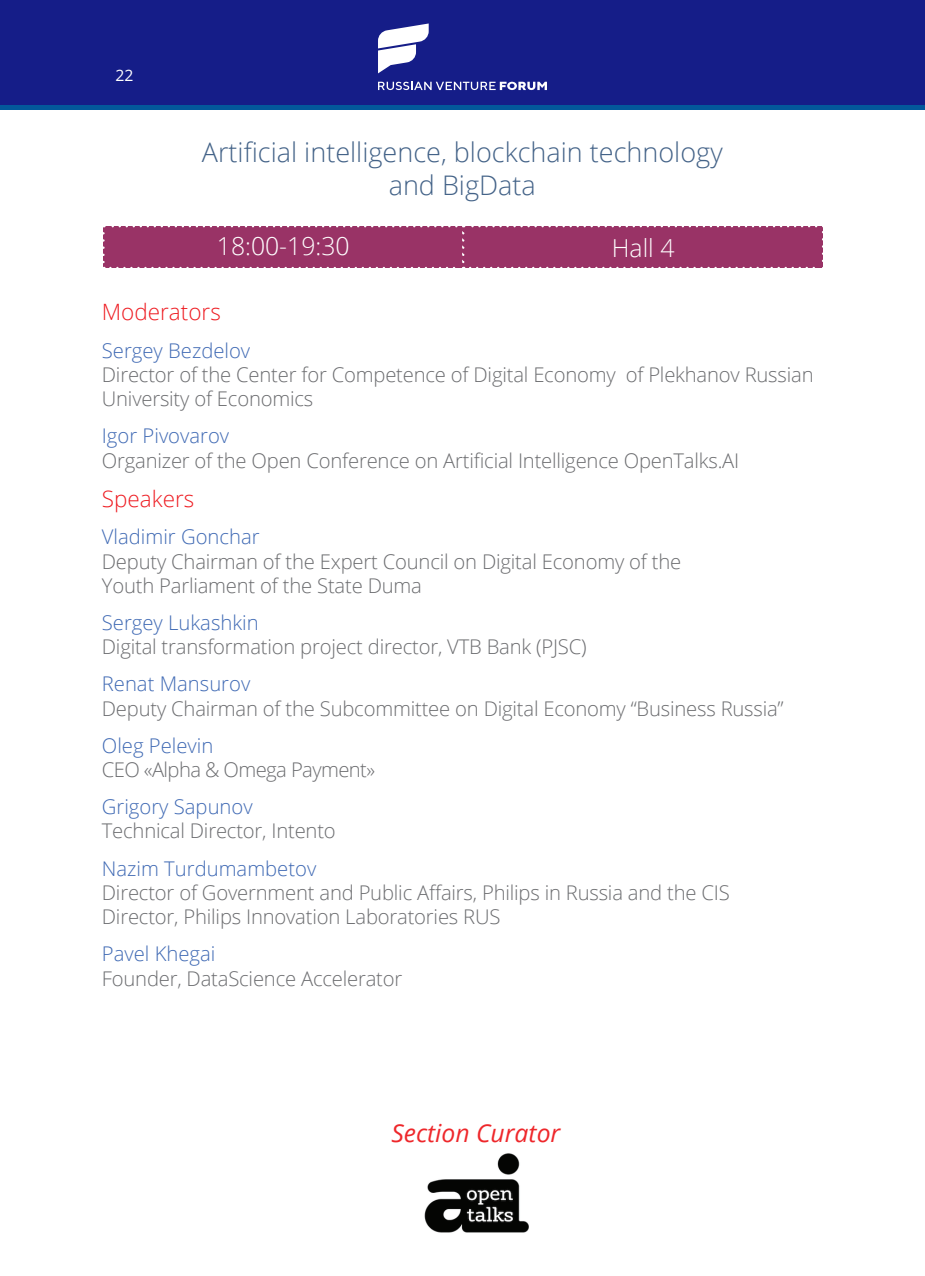
<style>
.page{position:relative;width:925px;height:1276px;background:#fff}
.page>*{position:absolute;margin:0;border:0;box-sizing:border-box;transform-origin:0 0}
.Секция{font:300 27px "Open Sans";color:#446388}
.Имя{font:300 24.75px "Open Sans";color:#fff}
._11_черный_курсив{font:italic 24.75px "Open Sans";color:#ee272b}
.обязанность{font:300 22.5px "Open Sans";color:#ee1d23}
.Должность{font:300 20.25px/24.3px "Open Sans";letter-spacing:-.01em;color:#6c6d70}
.Имя-2{font:300 20.25px "Open Sans";color:#406ab4}
.Должность-2{font:300 20.25px "Open Sans";letter-spacing:-.03em;color:#6c6d70}
.t1{font:15.75px "Open Sans";color:#fff}
</style>
<div class="page">
<div style="left:0;top:0;width:925px;height:106px;background:#151d88"></div>
<div style="left:0;top:105px;width:925px;height:5px;background:#03589b"></div>
<svg style="left:378px;top:23px;width:51px;height:50px"></svg>
<svg style="left:378px;top:82px;width:169px;height:8px"></svg>
<div style="left:103px;top:226px;width:720px;height:42px;background:#936"></div>
<img style="left:424px;top:1153px;width:105px;height:80px">
<p class="t1" style="left:116px;top:64px;width:20px">22</p>
<p class="Секция" style="left:202px;top:134px;width:522px">Artificial intelligence, blockchain technology</p>
<p class="Секция" style="left:389px;top:166px;width:149px">and BigData</p>
<p class="Имя" style="left:217px;top:229px;width:134px">18:00-19:30</p>
<p class="Имя" style="left:612px;top:231px;width:64px">Hall 4</p>
<p class="обязанность" style="left:102px;top:297px;width:120px">Moderators</p>
<p class="Имя-2" style="left:102px;top:336px;width:150px">Sergey Bezdelov</p>
<p class="Должность" style="left:102px;top:362px;width:713px">Director of the Center for Competence of Digital Economy of Plekhanov Russian<br>University of Economics</p>
<p class="Имя-2" style="left:102px;top:422px;width:129px">Igor Pivovarov</p>
<p class="Должность" style="left:102px;top:447px;width:639px">Organizer of the Open Conference on Artificial Intelligence OpenTalks.AI</p>
<p class="обязанность" style="left:102px;top:484px;width:94px">Speakers</p>
<p class="Имя-2" style="left:102px;top:523px;width:159px">Vladimir Gonchar</p>
<p class="Должность" style="left:102px;top:548px;width:581px">Deputy Chairman of the Expert Council on Digital Economy of the<br>Youth Parliament of the State Duma</p>
<p class="Имя-2" style="left:102px;top:609px;width:158px">Sergey Lukashkin</p>
<p class="Должность" style="left:102px;top:634px;width:486px">Digital transformation project director, VTB Bank (PJSC)</p>
<p class="Имя-2" style="left:102px;top:670px;width:150px">Renat Mansurov</p>
<p class="Должность" style="left:102px;top:695px;width:683px">Deputy Chairman of the Subcommittee on Digital Economy “Business Russia”</p>
<p class="Имя-2" style="left:102px;top:731px;width:113px">Oleg Pelevin</p>
<p class="Должность-2" style="left:102px;top:756px;width:275px">CEO «Alpha &amp; Omega Payment»</p>
<p class="Имя-2" style="left:102px;top:793px;width:152px">Grigory Sapunov</p>
<p class="Должность" style="left:102px;top:818px;width:235px">Technical Director, Intento</p>
<p class="Имя-2" style="left:102px;top:854px;width:216px">Nazim Turdumambetov</p>
<p class="Должность" style="left:102px;top:880px;width:629px">Director of Government and Public Affairs, Philips in Russia and the CIS</p>
<p class="Должность" style="left:102px;top:904px;width:400px">Director, Philips Innovation Laboratories RUS</p>
<p class="Имя-2" style="left:102px;top:940px;width:115px">Pavel Khegai</p>
<p class="Должность" style="left:102px;top:965px;width:302px">Founder, DataScience Accelerator</p>
<p class="_11_черный_курсив" style="left:391px;top:1116px;width:170px">Section Curator</p>
</div>
